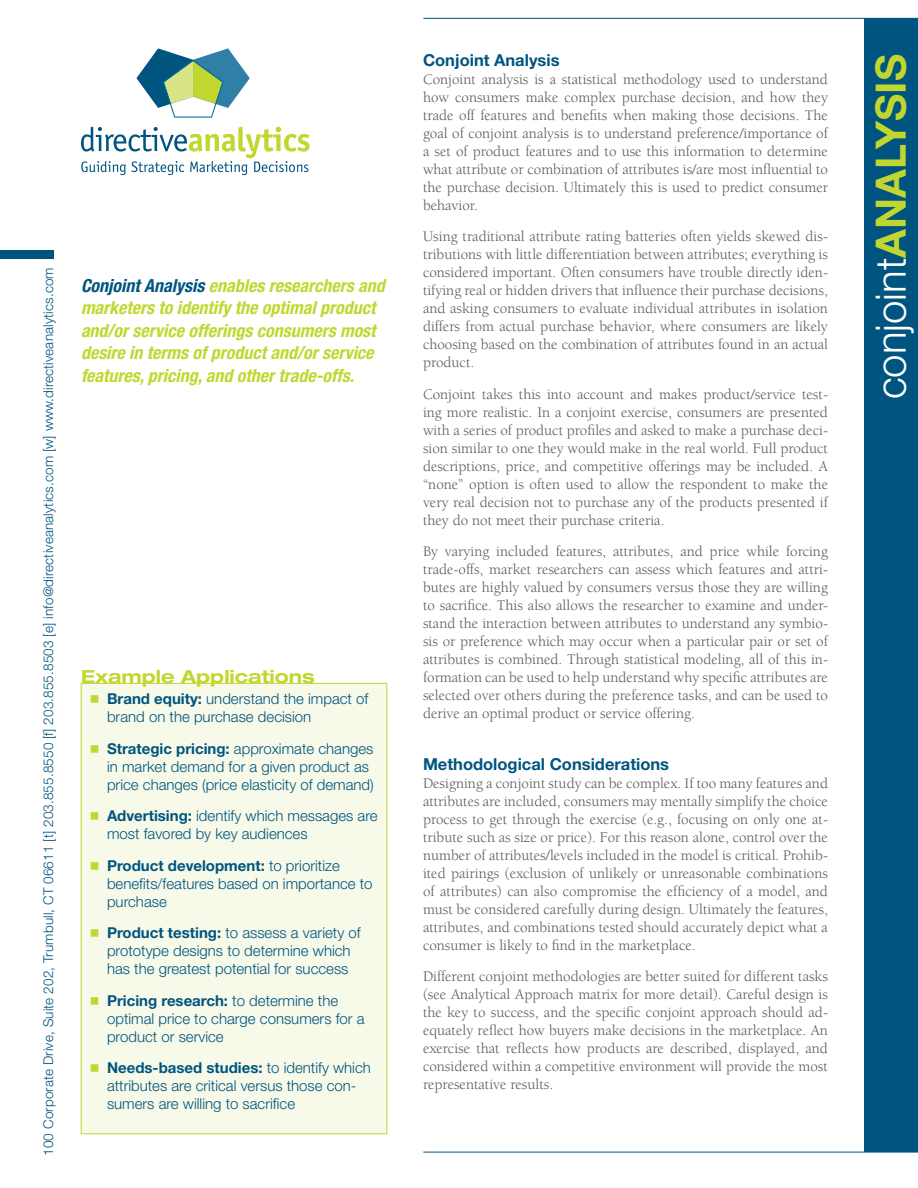
<style>
.page{position:relative;width:918px;height:1188px;background:#fff}
.page>*{position:absolute;margin:0;border:0;box-sizing:border-box;transform-origin:0 0}
.t1{font:300 42px "Helvetica Neue LT Std";color:#fff}
.body_copy_80__black{font:italic 700 condensed 18px/22.5px "Helvetica Neue LT Std";color:#c1d72f}
.t2{font:700 expanded 18px "Helvetica Neue LT Std";color:#c1d72f}
.heads{font:700 16.5px "Helvetica Neue LT Std";color:#005480}
.body_copy_80__black-2{font:15px/18px "Berkeley";color:#57585a;text-align:justify}
.experience_list{font:300 15px/18px "Helvetica Neue LT Std";color:#005480}
.t3{font:300 13.5px "Helvetica Neue LT Std";letter-spacing:.01em;color:#005480}
.s1{color:#005480}
.s2{font-family:"Universal Newswith Comm Pi";font-weight:400;color:#c1d72f}
.s3{font-weight:700}
.s4{font-weight:700;color:#c1d72f}
</style>
<div class="page">
<hr style="left:423px;top:18px;width:495px;height:1px;background:#005480">
<hr style="left:423px;top:1152px;width:495px;height:1px;background:#005480">
<svg style="left:81px;top:127px;width:228px;height:48px"></svg>
<svg style="left:136px;top:48px;width:114px;height:70px"></svg>
<div style="left:864px;top:18px;width:54px;height:1134px;background:#005480"></div>
<div style="left:0;top:251px;width:54px;height:8px;background:#005480"></div>
<div style="left:81px;top:683px;width:306px;height:451px;background:#f7fae9"></div>
<div style="left:81px;top:683px;width:306px;height:451px;border:1px solid #c1d72f"></div>
<p class="t3" style="left:40px;top:1156px;width:890px;rotate:-90deg">100 Corporate Drive, Suite 202, Trumbull, CT 06611 [t] 203.855.8550 [f] 203.855.8503 [e] info@directiveanalytics.com [w] www.directiveanalytics.com</p>
<p class="body_copy_80__black" style="left:81px;top:274px;width:305px"><span class="s1">Conjoint Analysis</span> enables researchers and marketers to identify the optimal product and/or service offerings consumers most desire in terms of product and/or service features, pricing, and other trade-offs.</p>
<p class="t2" style="left:81px;top:666px;width:235px">Example Applications</p>
<p class="experience_list" style="left:107px;top:689px;width:263px;text-indent:-17px"><span class="s2">n</span> <span class="s3">Brand equity:</span> understand the impact of brand on the purchase decision</p>
<p class="experience_list" style="left:107px;top:739px;width:268px;text-indent:-17px"><span class="s2">n</span> <span class="s3">Strategic pricing:</span> approximate changes in market demand for a given product as price changes (price elasticity of demand)</p>
<p class="experience_list" style="left:107px;top:806px;width:272px;text-indent:-17px"><span class="s2">n</span> <span class="s3">Advertising:</span> identify which messages are most favored by key audiences</p>
<p class="experience_list" style="left:107px;top:856px;width:267px;text-indent:-17px"><span class="s2">n</span> <span class="s3">Product development:</span> to prioritize benefits/features based on importance to purchase</p>
<p class="experience_list" style="left:90px;top:923px;width:272px;text-align:center"><span class="s2">n</span> <span class="s3">Product testing:</span> to assess a variety of prototype designs to determine which has the greatest potential for success</p>
<p class="experience_list" style="left:107px;top:991px;width:259px;text-indent:-17px"><span class="s2">n</span> <span class="s3">Pricing research:</span> to determine the optimal price to charge consumers for a product or service</p>
<p class="experience_list" style="left:107px;top:1058px;width:265px;text-indent:-17px"><span class="s2">n</span> <span class="s3">Needs-based studies:</span> to identify which attributes are critical versus those con&shy;sumers are willing to sacrifice</p>
<p class="heads" style="left:423px;top:50px;width:138px">Conjoint Analysis</p>
<p class="body_copy_80__black-2" style="left:423px;top:70px;width:407px">Conjoint analysis is a statistical methodology used to understand how consumers make complex purchase decision, and how they trade off features and benefits when making those decisions. The goal of conjoint analysis is to understand preference/importance of a set of product features and to use this information to determine what attribute or combination of attributes is/are most influential to the purchase decision. Ultimately this is used to predict consumer behavior.</p>
<p class="body_copy_80__black-2" style="left:423px;top:228px;width:407px">Using traditional attribute rating batteries often yields skewed dis&shy;tributions with little differentiation between attributes; everything is considered important. Often consumers have trouble directly iden&shy;tifying real or hidden drivers that influence their purchase decisions, and asking consumers to evaluate individual attributes in isolation differs from actual purchase behavior, where consumers are likely choosing based on the combination of attributes found in an actual product.</p>
<p class="body_copy_80__black-2" style="left:423px;top:385px;width:407px">Conjoint takes this into account and makes product/service test&shy;ing more realistic. In a conjoint exercise, consumers are presented with a series of product profiles and asked to make a purchase deci&shy;sion similar to one they would make in the real world. Full product descriptions, price, and competitive offerings may be included. A “none” option is often used to allow the respondent to make the very real decision not to purchase any of the products presented if they do not meet their purchase criteria.</p>
<p class="body_copy_80__black-2" style="left:423px;top:543px;width:407px">By varying included features, attributes, and price while forcing trade-offs, market researchers can assess which features and attri&shy;butes are highly valued by consumers versus those they are willing to sacrifice. This also allows the researcher to examine and under&shy;stand the interaction between attributes to understand any symbio&shy;sis or preference which may occur when a particular pair or set of attributes is combined. Through statistical modeling, all of this in&shy;formation can be used to help understand why specific attributes are selected over others during the preference tasks, and can be used to derive an optimal product or service offering.</p>
<p class="heads" style="left:423px;top:753px;width:248px">Methodological Considerations</p>
<p class="body_copy_80__black-2" style="left:423px;top:774px;width:407px">Designing a conjoint study can be complex. If too many features and attributes are included, consumers may mentally simplify the choice process to get through the exercise (e.g., focusing on only one at&shy;tribute such as size or price). For this reason alone, control over the number of attributes/levels included in the model is critical. Prohib&shy;ited pairings (exclusion of unlikely or unreasonable combinations of attributes) can also compromise the efficiency of a model, and must be considered carefully during design. Ultimately the features, attributes, and combinations tested should accurately depict what a consumer is likely to find in the marketplace.</p>
<p class="body_copy_80__black-2" style="left:423px;top:968px;width:407px">Different conjoint methodologies are better suited for different tasks (see Analytical Approach matrix for more detail). Careful design is the key to success, and the specific conjoint approach should ad&shy;equately reflect how buyers make decisions in the marketplace. An exercise that reflects how products are described, displayed, and considered within a competitive environment will provide the most representative results.</p>
<p class="t1" style="left:865px;top:399px;width:347px;rotate:-90deg">conjoint<span class="s4">analysis</span></p>
</div>
